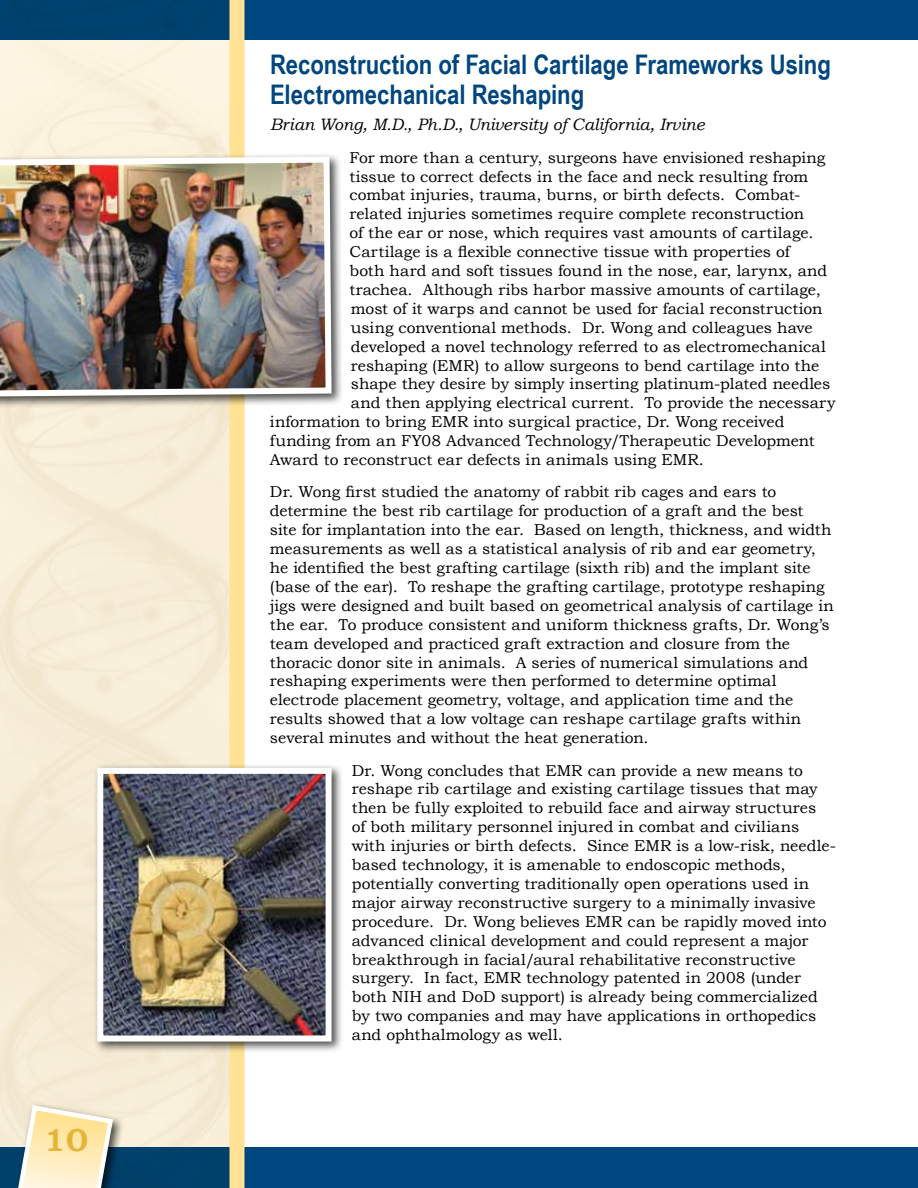
<style>
.page{position:relative;width:918px;height:1188px;background:#fff}
.page>*{position:absolute;margin:0;border:0;box-sizing:border-box;transform-origin:0 0}
.t1{font:36px "Clarendon";color:#e5b53b}
.t2{font:700 27px/30px "Arial Narrow";color:#00467f}
.t3{font:italic 16.5px "Bookman Old Style";color:#000}
.t4{font:15.75px/18.9px "Bookman Old Style";color:#000}
</style>
<div class="page">
<img style="left:0;top:40px;width:229px;height:1108px">
<div style="left:0;top:0;width:918px;height:40px;background:linear-gradient(to right,#014371,#004784)"></div>
<div style="left:0;top:1148px;width:918px;height:40px;background:#00467f"></div>
<div style="left:7px;top:1101px;width:117px;height:87px;background:#000;opacity:.7"></div>
<svg style="left:8px;top:1103px;width:108px;height:85px;background:#ddd6b8"></svg>
<div style="left:229px;top:0;width:15px;height:1188px;background:#ffe293"></div>
<div style="left:0;top:152px;width:343px;height:257px;background:#000;opacity:.7"></div>
<img style="left:0;top:154px;width:335px;height:246px">
<div style="left:93px;top:764px;width:251px;height:289px;background:#000;opacity:.7"></div>
<img style="left:104px;top:775px;width:221px;height:260px">
<div style="left:97px;top:768px;width:235px;height:274px;border:6px solid #fff"></div>
<h1 class="t1" style="left:44px;top:1118px;width:45px">10</h1>
<h2 class="t2" style="left:270px;top:48px;width:562px">Reconstruction of Facial Cartilage Frameworks Using<br>Electromechanical Reshaping</h2>
<p class="t3" style="left:270px;top:113px;width:436px">Brian Wong, M.D., Ph.D., University of California, Irvine</p>
<p class="t4" style="left:350px;top:148px;width:477px">For more than a century, surgeons have envisioned reshaping</p>
<p class="t4" style="left:350px;top:167px;width:460px">tissue to correct defects in the face and neck resulting from</p>
<p class="t4" style="left:350px;top:186px;width:452px">combat injuries, trauma, burns, or birth defects. Combat-</p>
<p class="t4" style="left:350px;top:205px;width:456px">related injuries sometimes require complete reconstruction</p>
<p class="t4" style="left:350px;top:223px;width:466px">of the ear or nose, which requires vast amounts of cartilage.</p>
<p class="t4" style="left:350px;top:242px;width:442px">Cartilage is a flexible connective tissue with properties of</p>
<p class="t4" style="left:350px;top:261px;width:479px">both hard and soft tissues found in the nose, ear, larynx, and</p>
<p class="t4" style="left:350px;top:280px;width:473px">trachea. Although ribs harbor massive amounts of cartilage,</p>
<p class="t4" style="left:351px;top:299px;width:473px">most of it warps and cannot be used for facial reconstruction</p>
<p class="t4" style="left:351px;top:318px;width:463px">using conventional methods. Dr. Wong and colleagues have</p>
<p class="t4" style="left:351px;top:337px;width:476px">developed a novel technology referred to as electromechanical</p>
<p class="t4" style="left:351px;top:356px;width:470px">reshaping (EMR) to allow surgeons to bend cartilage into the</p>
<p class="t4" style="left:351px;top:375px;width:481px">shape they desire by simply inserting platinum-plated needles</p>
<p class="t4" style="left:351px;top:394px;width:486px">and then applying electrical current. To provide the necessary</p>
<p class="t4" style="left:270px;top:412px;width:516px">information to bring EMR into surgical practice, Dr. Wong received</p>
<p class="t4" style="left:270px;top:431px;width:546px">funding from an FY08 Advanced Technology/Therapeutic Development</p>
<p class="t4" style="left:270px;top:450px;width:436px">Award to reconstruct ear defects in animals using EMR.</p>
<p class="t4" style="left:270px;top:483px;width:565px">Dr. Wong first studied the anatomy of rabbit rib cages and ears to determine the best rib cartilage for production of a graft and the best site for implantation into the ear. Based on length, thickness, and width measurements as well as a statistical analysis of rib and ear geometry, he identified the best grafting cartilage (sixth rib) and the implant site (base of the ear). To reshape the grafting cartilage, prototype reshaping jigs were designed and built based on geometrical analysis of cartilage in the ear. To produce consistent and uniform thickness grafts, Dr. Wong’s team developed and practiced graft extraction and closure from the thoracic donor site in animals. A series of numerical simulations and reshaping experiments were then performed to determine optimal electrode placement geometry, voltage, and application time and the results showed that a low voltage can reshape cartilage grafts within several minutes and without the heat generation.</p>
<p class="t4" style="left:352px;top:761px;width:486px">Dr. Wong concludes that EMR can provide a new means to reshape rib cartilage and existing cartilage tissues that may then be fully exploited to rebuild face and airway structures<br>of both military personnel injured in combat and civilians with injuries or birth defects. Since EMR is a low-risk, needle&shy;based technology, it is amenable to endoscopic methods, potentially converting traditionally open operations used in major airway reconstructive surgery to a minimally invasive procedure. Dr. Wong believes EMR can be rapidly moved into advanced clinical development and could represent a major breakthrough in facial/aural rehabilitative reconstructive surgery. In fact, EMR technology patented in 2008 (under both NIH and DoD support) is already being commercialized by two companies and may have applications in orthopedics and ophthalmology as well.</p>
</div>
